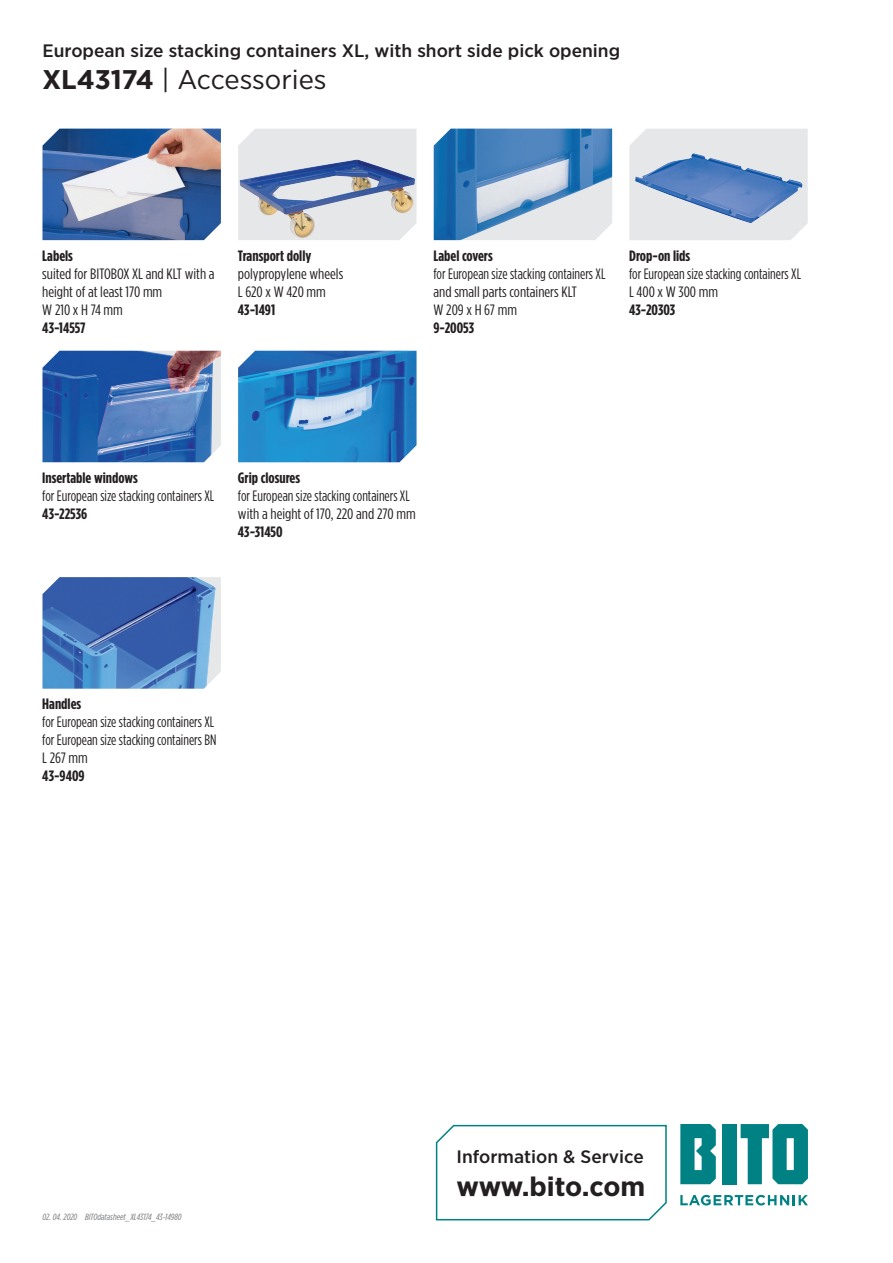
<style>
.page{position:relative;width:893px;height:1263px;background:#fff}
.page>*{position:absolute;margin:0;border:0;box-sizing:border-box;transform-origin:0 0}
.t1{font:27px "Gotham Narrow";color:#231f20;scale:1.1 1}
.t2{font:700 27px "Gotham Narrow";letter-spacing:-.015em;color:#231f20;scale:1.1 1}
.t3{font:500 18px "Gotham Narrow";color:#231f20;scale:1.1 1}
.t4{font:15px/18px "Gotham Condensed";color:#231f20}
.t5{font:700 15px "Gotham Condensed";color:#231f20;scale:1.1 1}
.t6{font:15px/18px "Gotham Condensed";color:#231f20;scale:1.1 1}
.t7{font:italic 9px "Gotham Condensed";color:#76787b;scale:1.1 1}
.s1{font-weight:700}
</style>
<div class="page">
<svg style="left:680px;top:1195px;width:128px;height:10px"></svg>
<div style="left:723px;top:1124px;width:14px;height:60px;background:#008183"></div>
<svg style="left:680px;top:1124px;width:36px;height:60px"></svg>
<svg style="left:741px;top:1124px;width:67px;height:60px"></svg>
<svg style="left:435px;top:1124px;width:232px;height:97px"></svg>
<svg style="left:217px;top:577px;width:4px;height:98px"></svg>
<img style="left:43px;top:577px;width:174px;height:112px">
<img style="left:238px;top:351px;width:178px;height:111px">
<img style="left:43px;top:351px;width:178px;height:111px">
<div style="left:629px;top:129px;width:179px;height:111px;background:#e6e7e9"></div>
<img style="left:635px;top:153px;width:168px;height:70px">
<img style="left:434px;top:129px;width:178px;height:111px">
<div style="left:238px;top:129px;width:178px;height:111px;background:#e6e7e9"></div>
<img style="left:240px;top:159px;width:175px;height:79px">
<img style="left:43px;top:129px;width:178px;height:111px">
<p class="t3" style="left:43px;top:39px;width:527px">European size stacking containers XL, with short side pick opening</p>
<h1 class="t1" style="left:43px;top:63px;width:260px"><span class="s1">XL43174</span> | Accessories</h1>
<p class="t5" style="left:42px;top:247px;width:29px">Labels</p>
<p class="t6" style="left:42px;top:264px;width:158px">suited for BITOBOX XL and KLT with a height of at least 170 mm<br>W 210 x H 74 mm</p>
<p class="t5" style="left:42px;top:319px;width:41px">43-14557</p>
<p class="t5" style="left:238px;top:247px;width:68px">Transport dolly</p>
<p class="t6" style="left:238px;top:264px;width:97px">polypropylene wheels<br>L 620 x W 420 mm</p>
<p class="t5" style="left:238px;top:301px;width:35px">43-1491</p>
<p class="t5" style="left:433px;top:247px;width:55px">Label covers</p>
<p class="t4" style="left:433px;top:264px;width:173px">for European size stacking containers XL and small parts containers KLT<br>W 209 x H 67 mm</p>
<p class="t5" style="left:433px;top:319px;width:38px">9-20053</p>
<p class="t5" style="left:629px;top:247px;width:57px">Drop-on lids</p>
<p class="t4" style="left:629px;top:264px;width:173px">for European size stacking containers XL<br>L 400 x W 300 mm</p>
<p class="t5" style="left:629px;top:301px;width:43px">43-20303</p>
<p class="t5" style="left:42px;top:469px;width:88px">Insertable windows</p>
<p class="t4" style="left:42px;top:486px;width:173px">for European size stacking containers XL</p>
<p class="t5" style="left:42px;top:505px;width:42px">43-22536</p>
<p class="t5" style="left:238px;top:469px;width:58px">Grip closures</p>
<p class="t4" style="left:238px;top:486px;width:179px">for European size stacking containers XL with a height of 170, 220 and 270 mm</p>
<p class="t5" style="left:238px;top:523px;width:42px">43-31450</p>
<p class="t5" style="left:42px;top:695px;width:37px">Handles</p>
<p class="t4" style="left:42px;top:713px;width:176px">for European size stacking containers XL for European size stacking containers BN<br>L 267 mm</p>
<p class="t5" style="left:42px;top:767px;width:40px">43-9409</p>
<p class="t7" style="left:43px;top:1212px;width:33px">02. 04. 2020</p>
<p class="t7" style="left:85px;top:1212px;width:89px">BITOdatasheet_XL43174_43-14980</p>
<p class="t3" style="left:457px;top:1145px;width:172px">Information &amp; Service</p>
<h1 class="t2" style="left:457px;top:1169px;width:173px">www.bito.com</h1>
</div>
